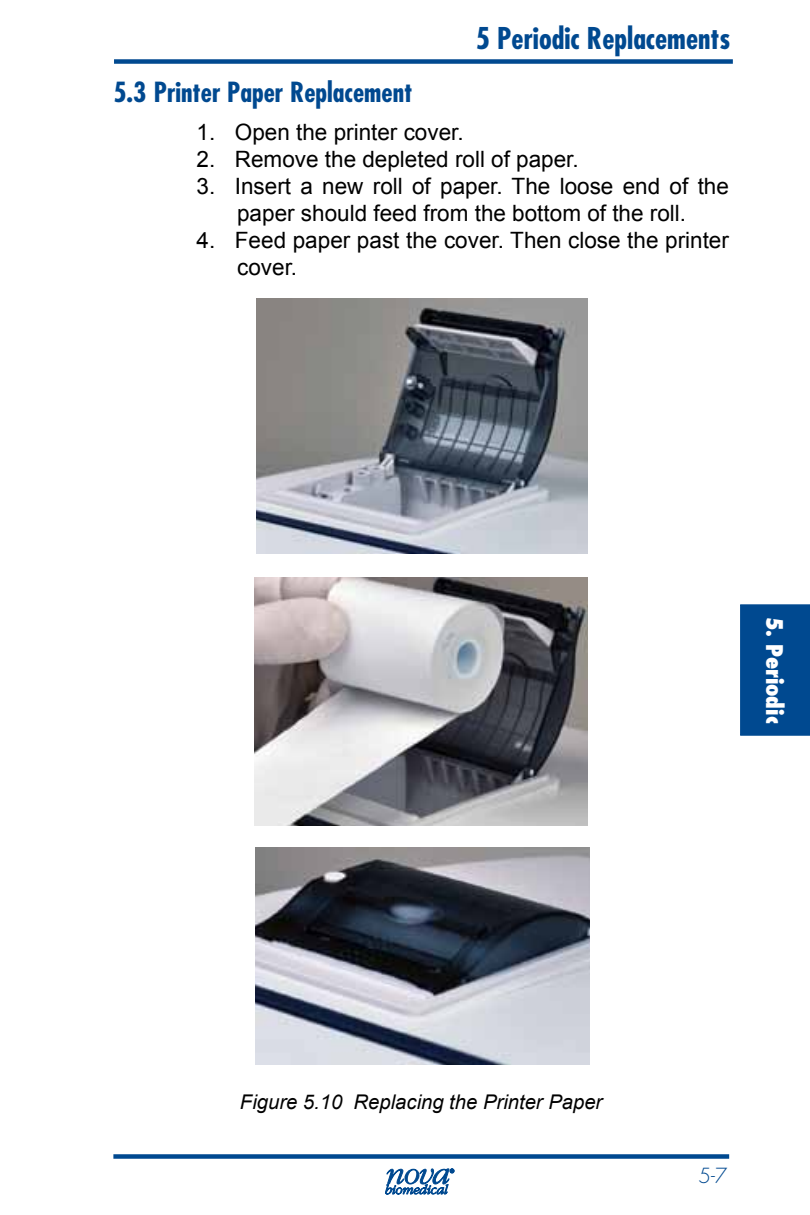
<style>
.page{position:relative;width:810px;height:1215px;background:#fff}
.page>*{position:absolute;margin:0;border:0;box-sizing:border-box;transform-origin:0 0}
.t1{font:700 condensed 29.25px "Futura";color:#004990}
.t2{font:700 condensed 27px "Futura";color:#004990}
.t3{font:22.5px/27px "Arial";color:#000;text-align:center}
.t4{font:800 condensed 22.5px "Futura";color:#fff}
.t5{font:italic 20.25px "Arial";color:#000}
.t6{font:300 20.25px "Futura";color:#004990}
</style>
<div class="page">
<div style="left:113px;top:1154px;width:616px;height:5px;background:#004990"></div>
<div style="left:740px;top:605px;width:70px;height:130px;background:#004990"></div>
<div style="left:114px;top:59px;width:619px;height:5px;background:#004990"></div>
<img style="left:255px;top:578px;width:333px;height:247px">
<img style="left:256px;top:298px;width:331px;height:255px">
<img style="left:256px;top:848px;width:334px;height:216px">
<svg style="left:385px;top:1169px;width:69px;height:26px"></svg>
<h1 class="t1" style="left:476px;top:19px;width:256px">5 Periodic Replacements</h1>
<p class="t2" style="left:113px;top:75px;width:301px">5.3 Printer Paper Replacement</p>
<p class="t3" style="left:197px;top:118px;width:269px">1. Open the printer cover.</p>
<p class="t3" style="left:197px;top:145px;width:384px">2. Remove the depleted roll of paper.</p>
<p class="t3" style="left:197px;top:172px;width:534px">3. Insert a new roll of paper. The loose end of the paper should feed from the bottom of the roll.</p>
<p class="t3" style="left:237px;top:226px;width:493px;text-align:left;text-indent:-40px">4. Feed paper past the cover. Then close the printer cover.</p>
<p class="t4" style="left:790px;top:617px;width:108px;rotate:90deg">5. Periodic</p>
<p class="t5" style="left:240px;top:1089px;width:364px">Figure 5.10 Replacing the Printer Paper</p>
<p class="t6" style="left:699px;top:1163px;width:30px">5-7</p>
</div>
